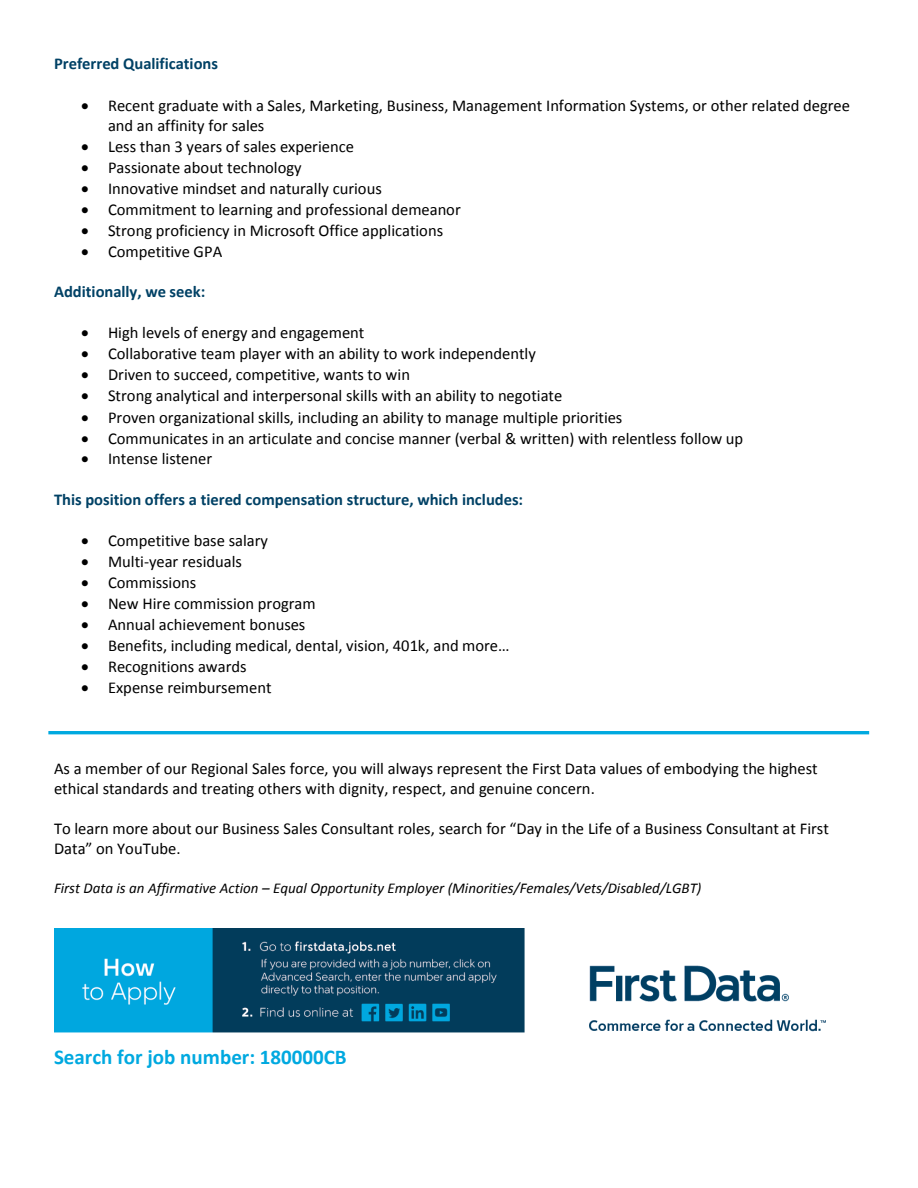
<style>
.page{position:relative;width:918px;height:1188px;background:#fff}
.page>*{position:absolute;margin:0;border:0;box-sizing:border-box;transform-origin:0 0}
.t1{font:700 21px "Calibri";color:#00a9e0}
.t2{font:16.5px/20.2px "Calibri";color:#000}
.t3{font:700 16.5px "Calibri";color:#004165}
.t4{font:italic 15px "Calibri";color:#000}
.s1{font-style:inherit}
</style>
<div class="page">
<img style="left:54px;top:928px;width:772px;height:105px">
<hr style="left:48px;top:731px;width:821px;height:3px;background:#00a9e0">
<p class="t3" style="left:54px;top:57px;width:166px">Preferred Qualifications</p>
<p class="t2" style="left:108px;top:96px;width:744px;text-indent:-27px">• Recent graduate with a Sales, Marketing, Business, Management Information Systems, or other related degree and an affinity for sales</p>
<p class="t2" style="left:81px;top:138px;width:275px">• Less than 3 years of sales experience</p>
<p class="t2" style="left:81px;top:159px;width:222px">• Passionate about technology</p>
<p class="t2" style="left:81px;top:180px;width:302px">• Innovative mindset and naturally curious</p>
<p class="t2" style="left:81px;top:201px;width:381px">• Commitment to learning and professional demeanor</p>
<p class="t2" style="left:81px;top:222px;width:364px">• Strong proficiency in Microsoft Office applications</p>
<p class="t2" style="left:81px;top:243px;width:143px">• Competitive GPA</p>
<p class="t3" style="left:54px;top:285px;width:153px">Additionally, we seek:</p>
<p class="t2" style="left:81px;top:324px;width:285px">• High levels of energy and engagement</p>
<p class="t2" style="left:81px;top:345px;width:456px">• Collaborative team player with an ability to work independently</p>
<p class="t2" style="left:81px;top:366px;width:331px">• Driven to succeed, competitive, wants to win</p>
<p class="t2" style="left:81px;top:387px;width:483px">• Strong analytical and interpersonal skills with an ability to negotiate</p>
<p class="t2" style="left:81px;top:408px;width:543px">• Proven organizational skills, including an ability to manage multiple priorities</p>
<p class="t2" style="left:81px;top:429px;width:664px">• Communicates in an articulate and concise manner (verbal &amp; written) with relentless follow up</p>
<p class="t2" style="left:81px;top:450px;width:133px">• Intense listener</p>
<p class="t3" style="left:54px;top:492px;width:471px">This position offers a tiered compensation structure, which includes:</p>
<p class="t2" style="left:81px;top:532px;width:189px">• Competitive base salary</p>
<p class="t2" style="left:81px;top:553px;width:162px">• Multi-year residuals</p>
<p class="t2" style="left:81px;top:574px;width:117px">• Commissions</p>
<p class="t2" style="left:81px;top:595px;width:236px">• New Hire commission program</p>
<p class="t2" style="left:81px;top:616px;width:226px">• Annual achievement bonuses</p>
<p class="t2" style="left:81px;top:637px;width:430px">• Benefits, including medical, dental, vision, 401k, and more…</p>
<p class="t2" style="left:81px;top:658px;width:167px">• Recognitions awards</p>
<p class="t2" style="left:81px;top:679px;width:192px">• Expense reimbursement</p>
<p class="t2" style="left:54px;top:760px;width:765px">As a member of our Regional Sales force, you will always represent the First Data values of embodying the highest ethical standards and treating others with dignity, respect, and genuine concern.</p>
<p class="t2" style="left:54px;top:820px;width:776px">To learn more about our Business Sales Consultant roles, search for “Day in the Life of a Business Consultant at First<br>Data” on YouTube.</p>
<p class="t4" style="left:54px;top:882px;width:649px">First Data is an Affirmative Action – Equal Opportunity Employer (Minorities/Females/Vets/Disabled/LGBT)</p>
<p class="t1" style="left:54px;top:1048px;width:294px">Search for job number: 180000<span class="s1">CB</span></p>
</div>
